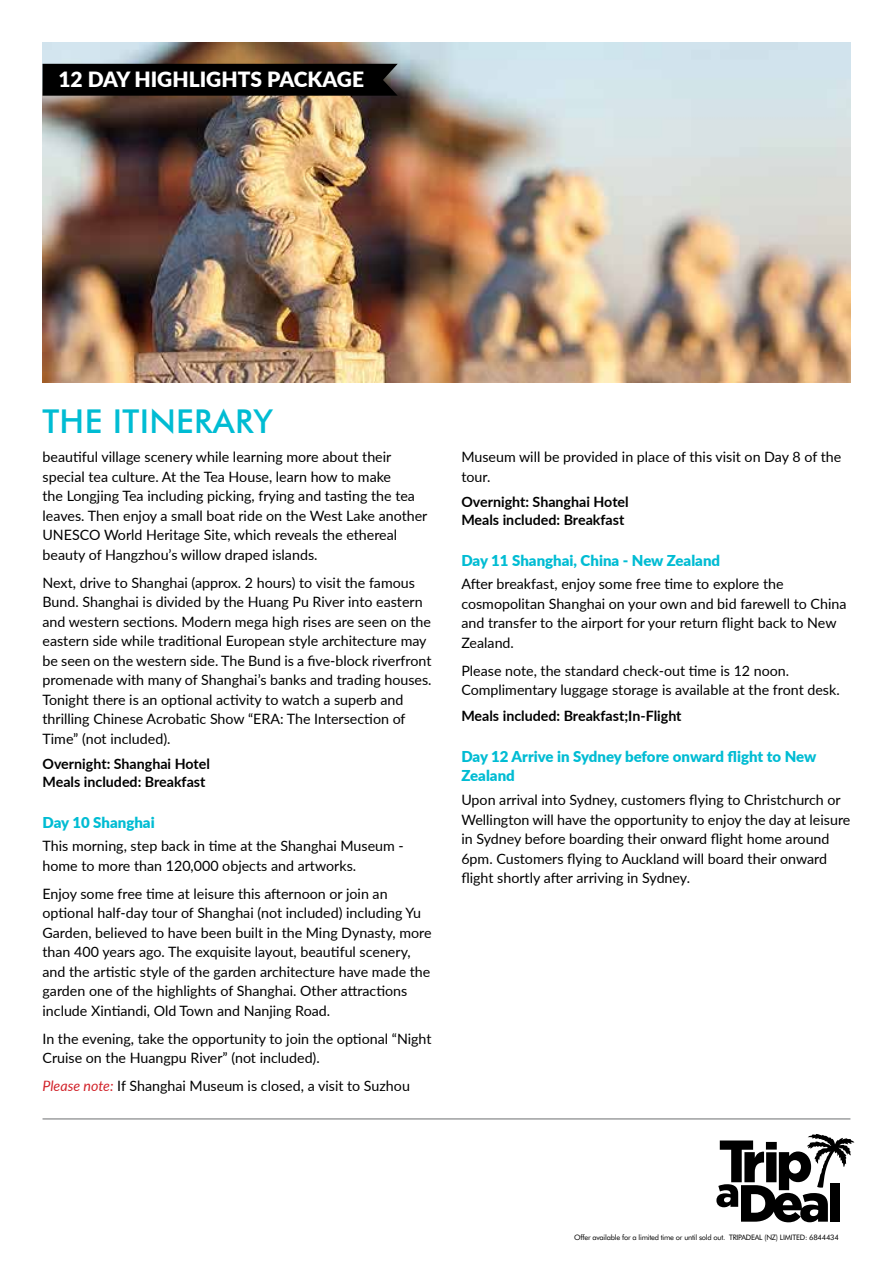
<style>
.page{position:relative;width:893px;height:1263px;background:#fff}
.page>*{position:absolute;margin:0;border:0;box-sizing:border-box;transform-origin:0 0}
.t1{font:500 33px "Futura BT";letter-spacing:.01em;color:#00bcd3}
.t2{font:900 21px "Lato";color:#fff}
.t3{font:900 15px/19.5px "Lato";color:#00bcd3}
.t4{font:14.25px/19.5px "Lato";color:#000}
.t5{font:700 14.25px/17.2px "Lato";color:#000}
.t6{font:7.5px "Futura BT";letter-spacing:-.03em;color:#000}
.s1{font-style:italic;color:#d2232a}
</style>
<div class="page">
<svg style="left:716px;top:1134px;width:138px;height:88px"></svg>
<hr style="left:43px;top:1119px;width:807px;height:1px;background:#6d6e71">
<img style="left:43px;top:43px;width:807px;height:340px">
<div style="left:43px;top:64px;width:355px;height:32px;background:#000"></div>
<h2 class="t2" style="left:58px;top:63px;width:307px">12 DAY HIGHLIGHTS PACKAGE</h2>
<h1 class="t1" style="left:43px;top:402px;width:232px">THE ITINERARY</h1>
<p class="t4" style="left:43px;top:447px;width:386px">beautiful village scenery while learning more about their special tea culture. At the Tea House, learn how to make<br>the Longjing Tea including picking, frying and tasting the tea leaves. Then enjoy a small boat ride on the West Lake another UNESCO World Heritage Site, which reveals the ethereal beauty of Hangzhou’s willow draped islands.</p>
<p class="t4" style="left:43px;top:572px;width:391px">Next, drive to Shanghai (approx. 2 hours) to visit the famous Bund. Shanghai is divided by the Huang Pu River into eastern and western sections. Modern mega high rises are seen on the eastern side while traditional European style architecture may be seen on the western side. The Bund is a five-block riverfront promenade with many of Shanghai’s banks and trading houses.<br>Tonight there is an optional activity to watch a superb and thrilling Chinese Acrobatic Show “ERA: The Intersection of Time” (not included).</p>
<p class="t5" style="left:43px;top:755px;width:169px">Overnight: Shanghai Hotel<br>Meals included: Breakfast</p>
<p class="t3" style="left:43px;top:812px;width:114px">Day 10 Shanghai</p>
<p class="t4" style="left:43px;top:836px;width:363px">This morning, step back in time at the Shanghai Museum - home to more than 120,000 objects and artworks.</p>
<p class="t4" style="left:43px;top:883px;width:391px">Enjoy some free time at leisure this afternoon or join an optional half-day tour of Shanghai (not included) including Yu Garden, believed to have been built in the Ming Dynasty, more than 400 years ago. The exquisite layout, beautiful scenery, and the artistic style of the garden architecture have made the garden one of the highlights of Shanghai. Other attractions include Xintiandi, Old Town and Nanjing Road.</p>
<p class="t4" style="left:43px;top:1028px;width:390px">In the evening, take the opportunity to join the optional “Night<br>Cruise on the Huangpu River” (not included).</p>
<p class="t4" style="left:43px;top:1076px;width:369px"><span class="s1">Please note:</span> If Shanghai Museum is closed, a visit to Suzhou</p>
<p class="t4" style="left:461px;top:447px;width:381px">Museum will be provided in place of this visit on Day 8 of the tour.</p>
<p class="t5" style="left:461px;top:493px;width:169px">Overnight: Shanghai Hotel<br>Meals included: Breakfast</p>
<p class="t3" style="left:461px;top:550px;width:260px">Day 11 Shanghai, China - New Zealand</p>
<p class="t4" style="left:461px;top:574px;width:387px">After breakfast, enjoy some free time to explore the cosmopolitan Shanghai on your own and bid farewell to China and transfer to the airport for your return flight back to New Zealand.</p>
<p class="t4" style="left:461px;top:660px;width:380px">Please note, the standard check-out time is 12 noon.<br>Complimentary luggage storage is available at the front desk.</p>
<p class="t5" style="left:461px;top:706px;width:222px">Meals included: Breakfast;In-Flight</p>
<p class="t3" style="left:461px;top:746px;width:356px">Day 12 Arrive in Sydney before onward flight to New<br>Zealand</p>
<p class="t4" style="left:461px;top:789px;width:391px">Upon arrival into Sydney, customers flying to Christchurch or Wellington will have the opportunity to enjoy the day at leisure in Sydney before boarding their onward flight home around 6pm. Customers flying to Auckland will board their onward flight shortly after arriving in Sydney.</p>
<p class="t6" style="left:574px;top:1232px;width:266px">Offer available for a limited time or until sold out. TRIPADEAL (NZ) LIMITED: 6844434</p>
</div>
